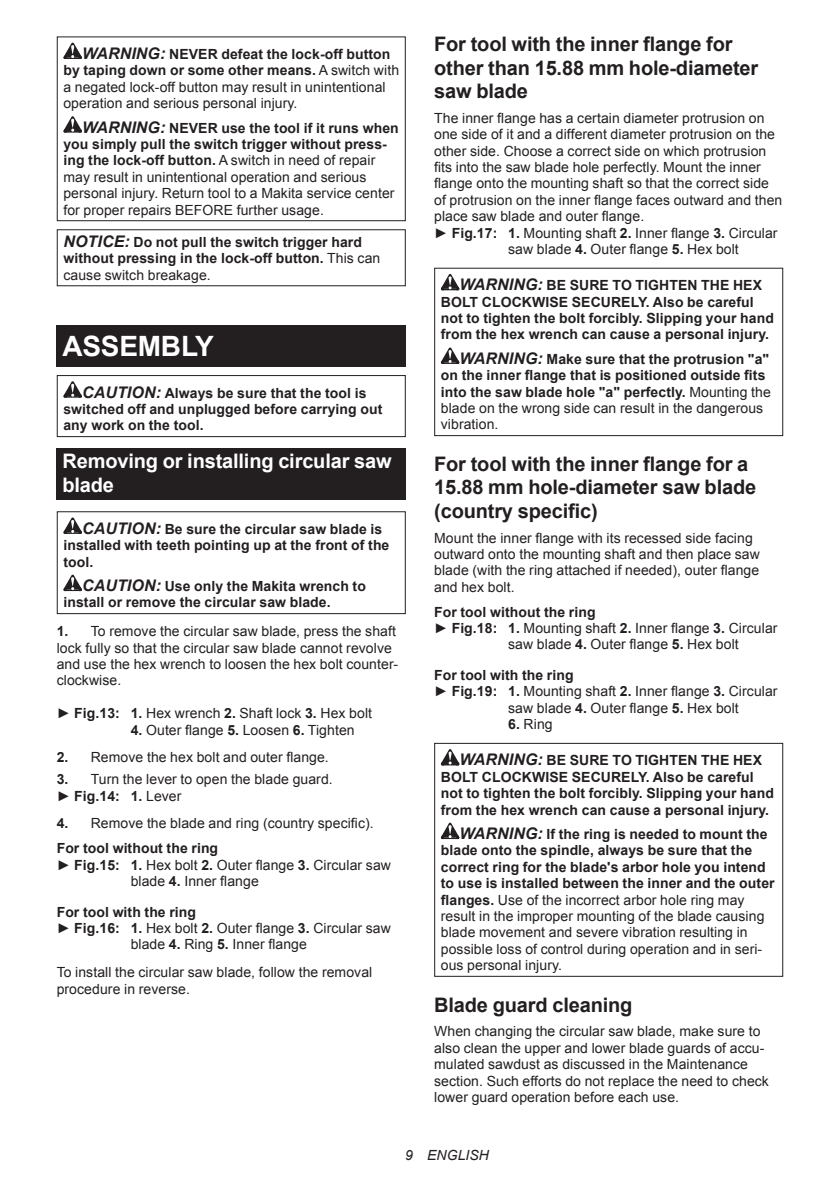
<style>
.page{position:relative;width:840px;height:1191px;background:#fff}
.page>*{position:absolute;margin:0;border:0;box-sizing:border-box;transform-origin:0 0}
.t1{font:700 28px "Arial";letter-spacing:-.01em;color:#fff}
.t2{font:700 20px/23.4px "Arial";letter-spacing:-.01em;color:#231f20}
.t3{font:700 20px/23.4px "Arial";letter-spacing:-.01em;color:#fff}
.t4{font:14px/16.4px "Arial";letter-spacing:.005em;color:#231f20}
.t5{font:700 14px/16.4px "Arial";letter-spacing:.005em;color:#231f20}
.t6{font:italic 14px "Arial";letter-spacing:.005em;color:#231f20}
.s1{font-weight:700;font-style:italic;font-size:16px}
.s2{font-weight:700}
.s3{font-style:italic;font-size:16px}
.s4{font-weight:400}
</style>
<div class="page">
<svg style="left:63px;top:43px;width:19px;height:16px"></svg>
<svg style="left:63px;top:116px;width:19px;height:17px"></svg>
<div style="left:57px;top:36px;width:348px;height:185px;border:1px solid #231f20"></div>
<div style="left:57px;top:229px;width:348px;height:57px;border:1px solid #231f20"></div>
<div style="left:57px;top:326px;width:348px;height:41px;background:#231f20"></div>
<svg style="left:63px;top:381px;width:19px;height:17px"></svg>
<div style="left:57px;top:375px;width:348px;height:62px;border:1px solid #231f20"></div>
<div style="left:57px;top:448px;width:348px;height:52px;background:#231f20"></div>
<svg style="left:63px;top:517px;width:19px;height:17px"></svg>
<svg style="left:63px;top:574px;width:19px;height:17px"></svg>
<div style="left:57px;top:511px;width:348px;height:103px;border:1px solid #231f20"></div>
<svg style="left:440px;top:274px;width:19px;height:16px"></svg>
<svg style="left:440px;top:347px;width:19px;height:17px"></svg>
<div style="left:434px;top:268px;width:348px;height:168px;border:1px solid #231f20"></div>
<svg style="left:440px;top:749px;width:19px;height:16px"></svg>
<svg style="left:440px;top:822px;width:19px;height:17px"></svg>
<div style="left:434px;top:743px;width:348px;height:233px;border:1px solid #231f20"></div>
<p class="t4" style="left:63px;top:46px;width:337px;text-indent:19px"><span class="s1">WARNING:</span> <span class="s2">NEVER defeat the lock-off button by taping down or some other means.</span> A switch with a negated lock-off button may result in unintentional operation and serious personal injury.</p>
<p class="t4" style="left:63px;top:120px;width:337px;text-indent:19px"><span class="s1">WARNING:</span> <span class="s2">NEVER use the tool if it runs when you simply pull the switch trigger without press&shy;ing the lock-off button.</span> A switch in need of repair may result in unintentional operation and serious personal injury. Return tool to a Makita service center for proper repairs BEFORE further usage.</p>
<p class="t5" style="left:63px;top:234px;width:318px"><span class="s3">NOTICE:</span> Do not pull the switch trigger hard without pressing in the lock-off button. <span class="s4">This can cause switch breakage.</span></p>
<h1 class="t1" style="left:62px;top:327px;width:153px">ASSEMBLY</h1>
<p class="t5" style="left:63px;top:385px;width:320px;text-indent:19px"><span class="s3">CAUTION:</span> Always be sure that the tool is switched off and unplugged before carrying out any work on the tool.</p>
<h2 class="t3" style="left:62px;top:450px;width:330px">Removing or installing circular saw blade</h2>
<p class="t5" style="left:63px;top:521px;width:327px;text-indent:19px"><span class="s3">CAUTION:</span> Be sure the circular saw blade is installed with teeth pointing up at the front of the tool.</p>
<p class="t5" style="left:63px;top:578px;width:304px;text-indent:19px"><span class="s3">CAUTION:</span> Use only the Makita wrench to install or remove the circular saw blade.</p>
<p class="t4" style="left:57px;top:623px;width:343px"><span class="s2">1.</span> To remove the circular saw blade, press the shaft lock fully so that the circular saw blade cannot revolve and use the hex wrench to loosen the hex bolt counter&shy;clockwise.</p>
<p class="t4" style="left:57px;top:705px;width:317px">► <span class="s2">Fig.13: 1.</span> Hex wrench <span class="s2">2.</span> Shaft lock <span class="s2">3.</span> Hex bolt</p>
<p class="t4" style="left:131px;top:721px;width:225px"><span class="s2">4.</span> Outer flange <span class="s2">5.</span> Loosen <span class="s2">6.</span> Tighten</p>
<p class="t4" style="left:57px;top:749px;width:273px"><span class="s2">2.</span> Remove the hex bolt and outer flange.</p>
<p class="t4" style="left:57px;top:771px;width:277px"><span class="s2">3.</span> Turn the lever to open the blade guard. ► <span class="s2">Fig.14: 1.</span> Lever</p>
<p class="t4" style="left:57px;top:811px;width:318px;line-height:24.8px"><span class="s2">4.</span> Remove the blade and ring (country specific).<br><span class="s2">For tool without the ring</span></p>
<p class="t4" style="left:131px;top:856px;width:262px;text-indent:-74px">► <span class="s2">Fig.15: 1.</span> Hex bolt <span class="s2">2.</span> Outer flange <span class="s2">3.</span> Circular saw blade <span class="s2">4.</span> Inner flange</p>
<p class="t5" style="left:57px;top:904px;width:141px">For tool with the ring</p>
<p class="t4" style="left:57px;top:920px;width:335px">► <span class="s2">Fig.16: 1.</span> Hex bolt <span class="s2">2.</span> Outer flange <span class="s2">3.</span> Circular saw</p>
<p class="t4" style="left:131px;top:936px;width:178px">blade <span class="s2">4.</span> Ring <span class="s2">5.</span> Inner flange</p>
<p class="t4" style="left:57px;top:964px;width:317px">To install the circular saw blade, follow the removal procedure in reverse.</p>
<h2 class="t2" style="left:434px;top:33px;width:325px">For tool with the inner flange for other than 15.88 mm hole-diameter saw blade</h2>
<p class="t4" style="left:434px;top:110px;width:332px">The inner flange has a certain diameter protrusion on</p>
<p class="t4" style="left:434px;top:126px;width:342px">one side of it and a different diameter protrusion on the</p>
<p class="t4" style="left:434px;top:143px;width:333px">other side. Choose a correct side on which protrusion</p>
<p class="t4" style="left:434px;top:159px;width:328px">fits into the saw blade hole perfectly. Mount the inner</p>
<p class="t4" style="left:434px;top:175px;width:336px">flange onto the mounting shaft so that the correct side</p>
<p class="t4" style="left:434px;top:192px;width:349px">of protrusion on the inner flange faces outward and then</p>
<p class="t4" style="left:434px;top:208px;width:211px">place saw blade and outer flange.</p>
<p class="t4" style="left:434px;top:225px;width:345px">► <span class="s2">Fig.17: 1.</span> Mounting shaft <span class="s2">2.</span> Inner flange <span class="s2">3.</span> Circular</p>
<p class="t4" style="left:508px;top:241px;width:232px">saw blade <span class="s2">4.</span> Outer flange <span class="s2">5.</span> Hex bolt</p>
<p class="t5" style="left:440px;top:278px;width:334px;text-indent:19px"><span class="s3">WARNING:</span> BE SURE TO TIGHTEN THE HEX BOLT CLOCKWISE SECURELY. Also be careful not to tighten the bolt forcibly. Slipping your hand from the hex wrench can cause a personal injury.</p>
<p class="t5" style="left:440px;top:351px;width:331px;text-indent:19px"><span class="s3">WARNING:</span> Make sure that the protrusion "a" on the inner flange that is positioned outside fits into the saw blade hole "a" perfectly. <span class="s4">Mounting the blade on the wrong side can result in the dangerous vibration.</span></p>
<h2 class="t2" style="left:434px;top:453px;width:323px">For tool with the inner flange for a<br>15.88 mm hole-diameter saw blade (country specific)</h2>
<p class="t4" style="left:434px;top:529px;width:327px">Mount the inner flange with its recessed side facing outward onto the mounting shaft and then place saw blade (with the ring attached if needed), outer flange and hex bolt.</p>
<p class="t5" style="left:434px;top:604px;width:163px">For tool without the ring</p>
<p class="t4" style="left:434px;top:620px;width:345px">► <span class="s2">Fig.18: 1.</span> Mounting shaft <span class="s2">2.</span> Inner flange <span class="s2">3.</span> Circular</p>
<p class="t4" style="left:508px;top:636px;width:232px">saw blade <span class="s2">4.</span> Outer flange <span class="s2">5.</span> Hex bolt</p>
<p class="t5" style="left:434px;top:667px;width:141px">For tool with the ring</p>
<p class="t4" style="left:434px;top:683px;width:345px">► <span class="s2">Fig.19: 1.</span> Mounting shaft <span class="s2">2.</span> Inner flange <span class="s2">3.</span> Circular</p>
<p class="t4" style="left:508px;top:700px;width:232px">saw blade <span class="s2">4.</span> Outer flange <span class="s2">5.</span> Hex bolt</p>
<p class="t4" style="left:508px;top:716px;width:46px"><span class="s2">6.</span> Ring</p>
<p class="t5" style="left:440px;top:752px;width:334px;text-indent:19px"><span class="s3">WARNING:</span> BE SURE TO TIGHTEN THE HEX BOLT CLOCKWISE SECURELY. Also be careful not to tighten the bolt forcibly. Slipping your hand from the hex wrench can cause a personal injury.</p>
<p class="t4" style="left:440px;top:826px;width:335px;text-indent:19px"><span class="s1">WARNING:</span> <span class="s2">If the ring is needed to mount the blade onto the spindle, always be sure that the correct ring for the blade's arbor hole you intend to use is installed between the inner and the outer flanges.</span> Use of the incorrect arbor hole ring may result in the improper mounting of the blade causing blade movement and severe vibration resulting in possible loss of control during operation and in seri&shy;ous personal injury.</p>
<h2 class="t2" style="left:434px;top:993px;width:200px">Blade guard cleaning</h2>
<p class="t4" style="left:434px;top:1023px;width:336px">When changing the circular saw blade, make sure to also clean the upper and lower blade guards of accu&shy;mulated sawdust as discussed in the Maintenance section. Such efforts do not replace the need to check lower guard operation before each use.</p>
<p class="t6" style="left:405px;top:1146px;width:85px">9 ENGLISH</p>
</div>
